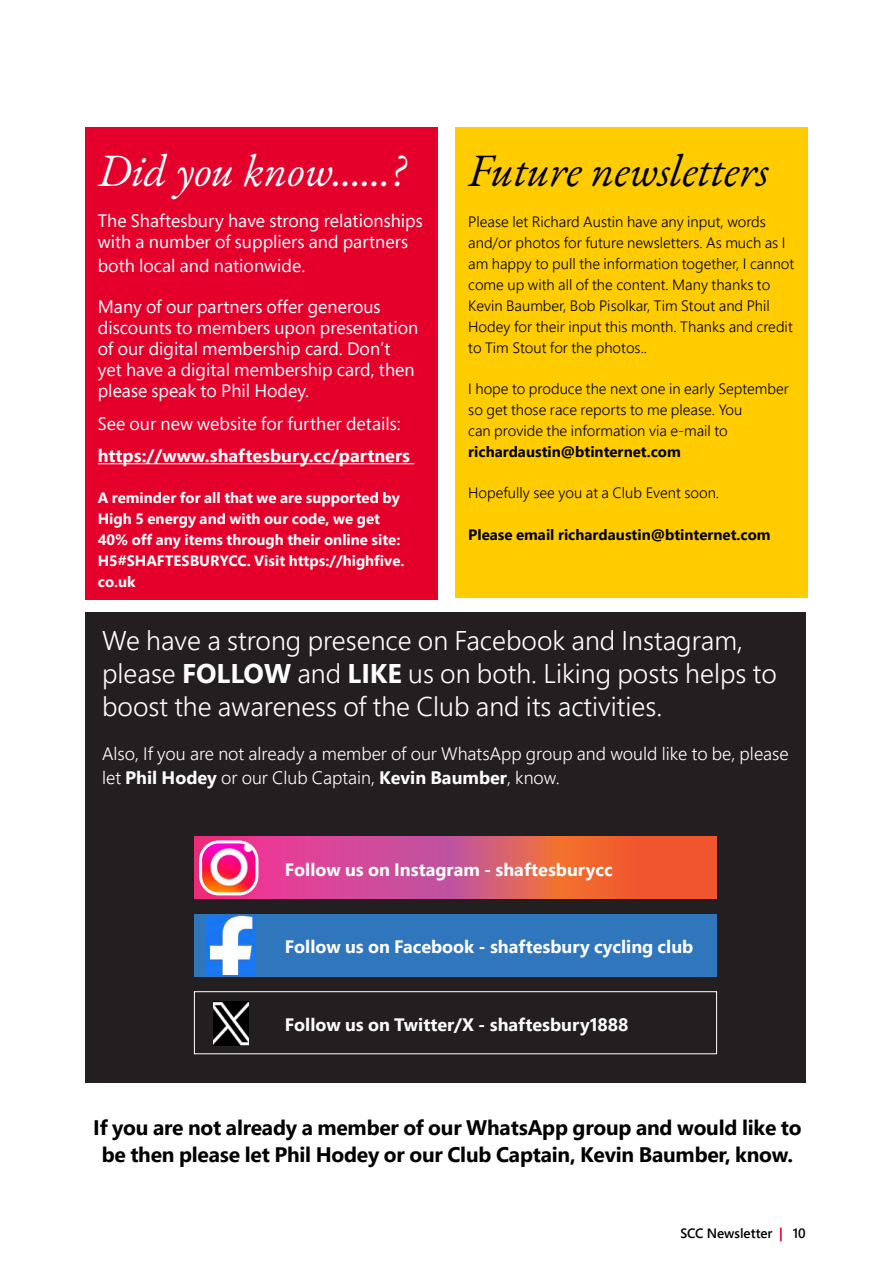
<style>
.page{position:relative;width:893px;height:1263px;background:#fff}
.page>*{position:absolute;margin:0;border:0;box-sizing:border-box;transform-origin:0 0}
.t1{font:italic 45px "EB Garamond";color:#000001}
.t2{font:italic 45px "EB Garamond";color:#fff}
.t3{font:300 27px/33px "Segoe Pro";color:#fff}
.t4{font:700 21px/27px "Segoe Pro";letter-spacing:-.01em;color:#000001;text-align:center}
.t5{font:18px/21px "Segoe Pro";color:#fff}
.t6{font:700 18px "Segoe Pro";color:#fff}
.t7{font:300 18px/24px "Segoe Pro";color:#fff}
.t8{font:300 15px/21px "Segoe Pro";color:#000001}
.t9{font:700 15px/21px "Segoe Pro";color:#fff}
.t10{font:700 15px "Segoe Pro";color:#000001}
.t11{font:600 13.5px "Segoe Pro";color:#000001}
.s1{font-weight:700}
.s2{font-weight:700;color:#e4002b}
</style>
<div class="page">
<div style="left:455px;top:128px;width:353px;height:470px;background:#fc0"></div>
<div style="left:85px;top:128px;width:352px;height:472px;background:#e4002b"></div>
<hr style="left:98px;top:463px;width:316px;height:1px;background:#fff">
<div style="left:85px;top:612px;width:721px;height:470px;background:#231f20"></div>
<svg style="left:194px;top:837px;width:523px;height:62px;background:#df546a"></svg>
<div style="left:194px;top:914px;width:523px;height:62px;background:#3076bc"></div>
<div style="left:194px;top:991px;width:523px;height:63px;border:1px solid #fff"></div>
<img style="left:201px;top:842px;width:56px;height:52px">
<div style="left:199px;top:840px;width:59px;height:55px;border:3px solid #fff;border-radius:18px"></div>
<img style="left:206px;top:916px;width:50px;height:59px">
<img style="left:213px;top:1002px;width:36px;height:43px">
<p class="t2" style="left:98px;top:141px;width:309px">Did you know......?</p>
<p class="t5" style="left:98px;top:210px;width:326px">The Shaftesbury have strong relationships with a number of suppliers and partners</p>
<p class="t5" style="left:98px;top:255px;width:209px">both local and nationwide.</p>
<p class="t5" style="left:98px;top:296px;width:322px">Many of our partners offer generous discounts to members upon presentation of our digital membership card. Don’t yet have a digital membership card, then please speak to Phil Hodey.</p>
<p class="t5" style="left:98px;top:412px;width:304px">See our new website for further details:</p>
<p class="t6" style="left:98px;top:443px;width:314px">https://www.shaftesbury.cc/partners</p>
<p class="t9" style="left:98px;top:487px;width:308px">A reminder for all that we are supported by High 5 energy and with our code, we get 40% off any items through their online site:<br>H5#SHAFTESBURYCC. Visit https://highfive. co.uk</p>
<p class="t1" style="left:468px;top:141px;width:302px">Future newsletters</p>
<p class="t8" style="left:468px;top:211px;width:328px">Please let Richard Austin have any input, words and/or photos for future newsletters. As much as I am happy to pull the information together, I cannot come up with all of the content. Many thanks to Kevin Baumber, Bob Pisolkar, Tim Stout and Phil Hodey for their input this month. Thanks and credit to Tim Stout for the photos..</p>
<p class="t8" style="left:468px;top:378px;width:322px">I hope to produce the next one in early September so get those race reports to me please. You<br>can provide the information via e-mail to <span class="s1">richardaustin@btinternet.com</span></p>
<p class="t8" style="left:468px;top:482px;width:252px">Hopefully see you at a Club Event soon.</p>
<p class="t10" style="left:468px;top:524px;width:304px">Please email richardaustin@btinternet.com</p>
<p class="t3" style="left:102px;top:623px;width:676px">We have a strong presence on Facebook and Instagram, please <span class="s1">FOLLOW</span> and <span class="s1">LIKE</span> us on both. Liking posts helps to boost the awareness of the Club and its activities.</p>
<p class="t7" style="left:102px;top:741px;width:688px">Also, If you are not already a member of our WhatsApp group and would like to be, please let <span class="s1">Phil Hodey</span> or our Club Captain, <span class="s1">Kevin Baumber</span>, know.</p>
<p class="t6" style="left:285px;top:857px;width:329px">Follow us on Instagram - shaftesburycc</p>
<p class="t6" style="left:285px;top:934px;width:410px">Follow us on Facebook - shaftesbury cycling club</p>
<p class="t6" style="left:285px;top:1011px;width:345px">Follow us on Twitter/X - shaftesbury1888</p>
<p class="t4" style="left:93px;top:1114px;width:710px">If you are not already a member of our WhatsApp group and would like to be then please let Phil Hodey or our Club Captain, Kevin Baumber, know.</p>
<p class="t11" style="left:680px;top:1224px;width:127px">SCC Newsletter <span class="s2">|</span> 10</p>
</div>
